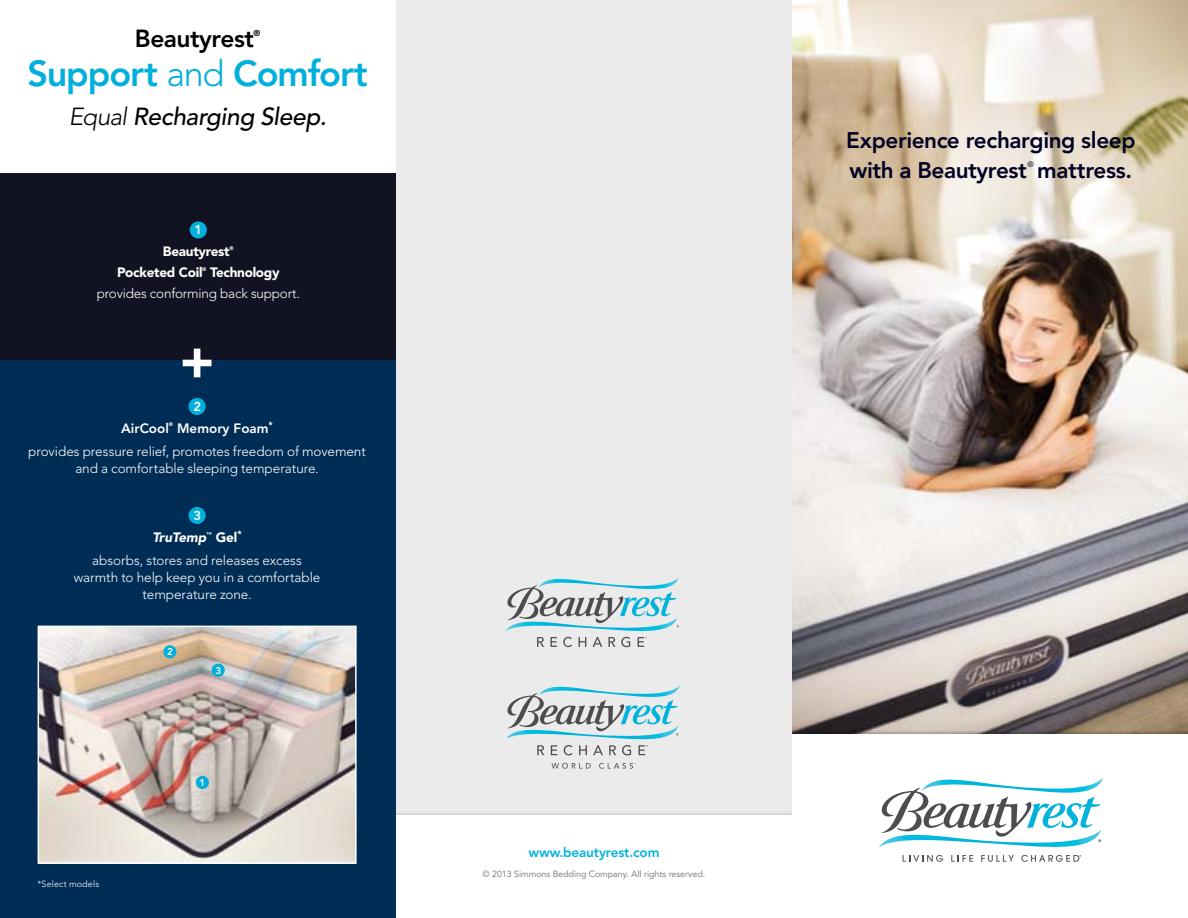
<style>
.page{position:relative;width:1188px;height:918px;background:#fff}
.page>*{position:absolute;margin:0;border:0;box-sizing:border-box;transform-origin:0 0}
.t1{font:900 52.5px "Avenir LT Std";color:#fff}
.t2{font:800 36px "Avenir LT Std";letter-spacing:-.03em;color:#00afdb}
.t3{font:italic 500 24.6px "Avenir LT Std";letter-spacing:-.015em;color:#000}
.t4{font:800 24.6px "Avenir LT Std";letter-spacing:-.02em;color:#000}
.t5{font:800 22.5px/30px "Avenir LT Std";letter-spacing:-.02em;color:#002}
.t6{font:300 13.5px/17.2px "Avenir";letter-spacing:-.005em;color:#fff;text-align:center}
.t7{font:900 13.5px "Avenir LT Std";letter-spacing:-.02em;color:#fff}
.t8{font:300 13.5px "Avenir LT Std";letter-spacing:-.015em;color:#fff}
.t9{font:800 13.5px "Avenir LT Std";letter-spacing:-.01em;color:#00b3dc}
.t10{font:800 13.5px "Avenir LT Std";color:#fff}
.t11{font:italic 900 13.5px "Avenir LT Std";color:#fff}
.t12{font:800 12.9px "Avenir LT Std";color:#fff}
.t13{font:800 9.9px "Avenir LT Std";color:#fff}
.t14{font:9px "Avenir LT Std";letter-spacing:-.01em;color:#808285}
.t15{font:300 9px "Avenir";letter-spacing:.01em;color:#fff}
.t16{font:900 8.55px "Avenir LT Std";color:#000}
.t17{font:7.8px "Avenir LT Std";color:#002}
.t18{font:900 5.25px "Avenir LT Std";color:#fff}
.s1{font-weight:300}
</style>
<div class="page">
<div style="left:396px;top:0;width:396px;height:819px;background:#ebebec"></div>
<div style="left:392px;top:812px;width:405px;height:106px;background:#000;opacity:.35"></div>
<div style="left:396px;top:816px;width:396px;height:102px;background:#fff"></div>
<img style="left:792px;top:0;width:396px;height:734px">
<svg style="left:507px;top:685px;width:173px;height:70px"></svg>
<svg style="left:551px;top:763px;width:40px;height:6px"></svg>
<svg style="left:599px;top:763px;width:37px;height:6px"></svg>
<svg style="left:505px;top:577px;width:174px;height:70px"></svg>
<div style="left:0;top:360px;width:396px;height:558px;background:#002d56"></div>
<div style="left:0;top:53px;width:396px;height:307px;background:#121322"></div>
<div style="left:190px;top:221px;width:17px;height:18px;background:#00afdb;border-radius:50%"></div>
<div style="left:189px;top:398px;width:17px;height:17px;background:#00afdb;border-radius:50%"></div>
<div style="left:189px;top:507px;width:17px;height:17px;background:#00afdb;border-radius:50%"></div>
<img style="left:41px;top:629px;width:313px;height:232px">
<div style="left:38px;top:626px;width:319px;height:238px;border:2px solid #fff"></div>
<div style="left:212px;top:664px;width:13px;height:13px;background:#00afdb;border-radius:50%"></div>
<div style="left:163px;top:645px;width:13px;height:13px;background:#00afdb;border-radius:50%"></div>
<div style="left:196px;top:776px;width:13px;height:13px;background:#00afdb;border-radius:50%"></div>
<div style="left:794px;top:730px;width:394px;height:188px;background:#000;opacity:.35"></div>
<div style="left:792px;top:734px;width:396px;height:184px;background:#fff"></div>
<svg style="left:879px;top:778px;width:224px;height:84px"></svg>
<div style="left:0;top:0;width:396px;height:173px;background:#fff"></div>
<h3 class="t4" style="left:135px;top:24px;width:121px">Beautyrest</h3>
<p class="t16" style="left:254px;top:27px;width:8px">®</p>
<h2 class="t2" style="left:27px;top:52px;width:342px">Support <span class="s1">and</span> Comfort</h2>
<h3 class="t3" style="left:69px;top:103px;width:259px"><span class="s1">Equal</span> Recharging Sleep.</h3>
<p class="t12" style="left:195px;top:222px;width:9px">1</p>
<p class="t7" style="left:163px;top:243px;width:68px">Beautyrest</p>
<p class="t18" style="left:229px;top:245px;width:6px">®</p>
<p class="t7" style="left:117px;top:264px;width:87px">Pocketed Coil</p>
<p class="t18" style="left:202px;top:266px;width:6px">®</p>
<p class="t7" style="left:210px;top:264px;width:71px">Technology</p>
<p class="t8" style="left:97px;top:286px;width:205px">provides conforming back support.</p>
<h1 class="t1" style="left:180px;top:329px;width:36px">+</h1>
<p class="t12" style="left:193px;top:399px;width:9px">2</p>
<p class="t10" style="left:121px;top:420px;width:49px">AirCool</p>
<p class="t18" style="left:169px;top:421px;width:6px">®</p>
<p class="t10" style="left:177px;top:420px;width:97px">Memory Foam<sup>*</sup></p>
<p class="t6" style="left:28px;top:442px;width:339px">provides pressure relief, promotes freedom of movement and a comfortable sleeping temperature.</p>
<p class="t12" style="left:193px;top:508px;width:9px">3</p>
<p class="t11" style="left:152px;top:529px;width:55px">TruTemp</p>
<p class="t18" style="left:206px;top:531px;width:7px">™</p>
<p class="t7" style="left:216px;top:529px;width:28px">Gel<sup>*</sup></p>
<p class="t6" style="left:74px;top:552px;width:248px">absorbs, stores and releases excess warmth to help keep you in a comfortable temperature zone.</p>
<p class="t15" style="left:38px;top:878px;width:63px">*Select models</p>
<p class="t13" style="left:167px;top:646px;width:7px">2</p>
<p class="t13" style="left:215px;top:664px;width:7px">3</p>
<p class="t13" style="left:200px;top:777px;width:7px">1</p>
<p class="t9" style="left:529px;top:845px;width:132px">www.beautyrest.com</p>
<p class="t14" style="left:483px;top:869px;width:224px">© 2013 Simmons Bedding Company. All rights reserved.</p>
<h3 class="t5" style="left:846px;top:125px;width:291px">Experience recharging sleep with a Beautyrest</h3>
<p class="t17" style="left:1027px;top:160px;width:8px">®</p>
<h3 class="t5" style="left:1037px;top:155px;width:97px">mattress.</h3>
</div>
